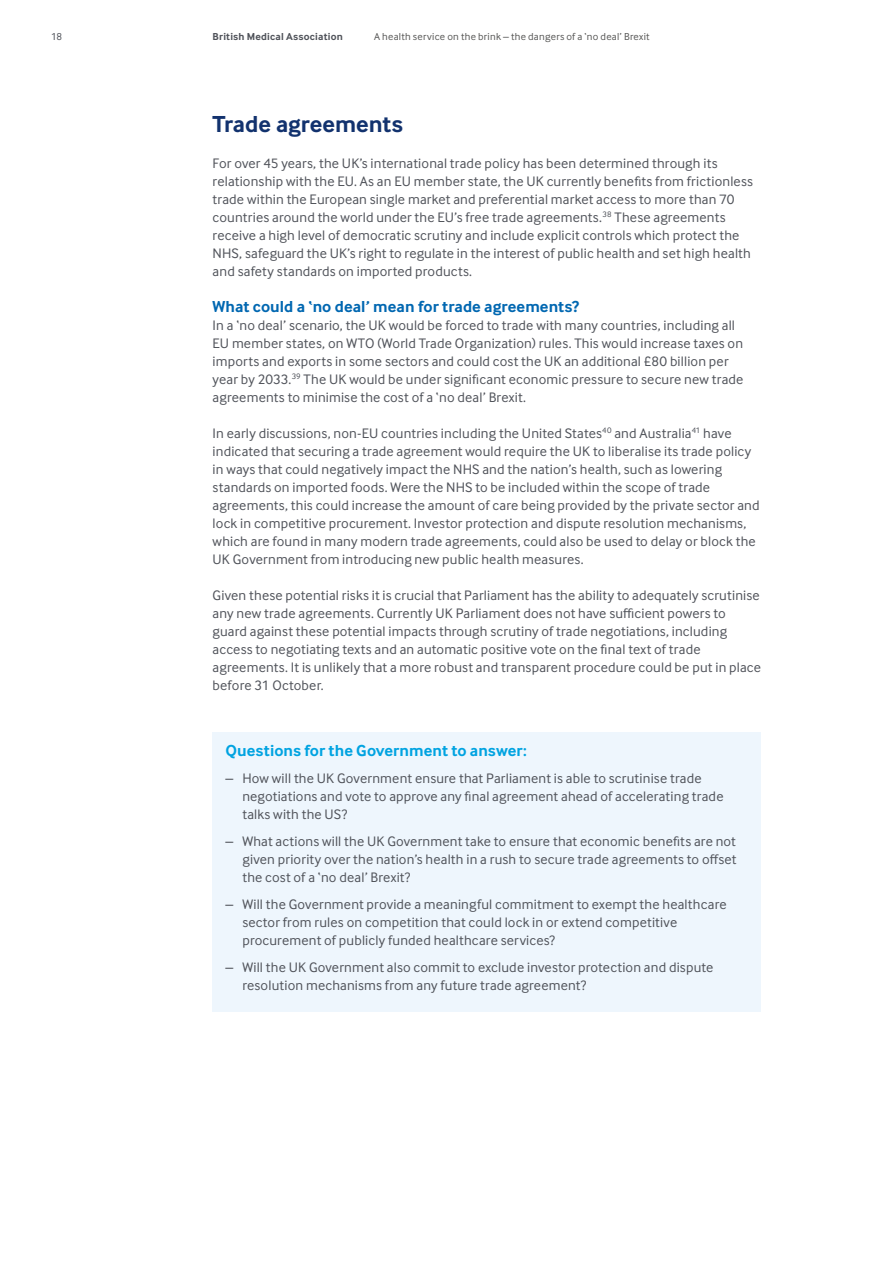
<style>
.page{position:relative;width:893px;height:1263px;background:#fff}
.page>*{position:absolute;margin:0;border:0;box-sizing:border-box;transform-origin:0 0}
.t1{font:700 24px "Inter Face";color:#12326e}
.t2{font:700 16.5px "Inter Face";letter-spacing:.005em;color:#0067b1}
.t3{font:700 16.5px "Inter Face";letter-spacing:.005em;color:#00a3e1}
.t4{font:14.25px/18px "Inter Face";letter-spacing:.01em;color:#50535a}
.t5{font:10.5px "Inter Face";letter-spacing:.025em;color:#575756}
.t6{font:700 10.5px "Inter Face";letter-spacing:.02em;color:#50535a}
.t7{font:10.5px "Inter Face";color:#50535a}
</style>
<div class="page">
<div style="left:213px;top:732px;width:548px;height:279px;background:#eef6fd"></div>
<p class="t7" style="left:51px;top:31px;width:13px">18</p>
<p class="t6" style="left:213px;top:30px;width:132px">British Medical Association</p>
<p class="t5" style="left:374px;top:31px;width:277px">A health service on the brink – the dangers of a ‘no deal’ Brexit</p>
<h1 class="t1" style="left:213px;top:110px;width:192px">Trade agreements</h1>
<p class="t4" style="left:213px;top:154px;width:542px">For over 45 years, the UK’s international trade policy has been determined through its relationship with the EU. As an EU member state, the UK currently benefits from frictionless trade within the European single market and preferential market access to more than 70 countries around the world under the EU’s free trade agreements.<sup>38</sup> These agreements receive a high level of democratic scrutiny and include explicit controls which protect the NHS, safeguard the UK’s right to regulate in the interest of public health and set high health and safety standards on imported products.</p>
<p class="t2" style="left:213px;top:297px;width:368px">What could a ‘no deal’ mean for trade agreements?</p>
<p class="t4" style="left:213px;top:316px;width:532px">In a ‘no deal’ scenario, the UK would be forced to trade with many countries, including all EU member states, on WTO (World Trade Organization) rules. This would increase taxes on imports and exports in some sectors and could cost the UK an additional £80 billion per year by 2033.<sup>39</sup> The UK would be under significant economic pressure to secure new trade agreements to minimise the cost of a ‘no deal’ Brexit.</p>
<p class="t4" style="left:213px;top:424px;width:548px">In early discussions, non-EU countries including the United States<sup>40</sup> and Australia<sup>41</sup> have indicated that securing a trade agreement would require the UK to liberalise its trade policy in ways that could negatively impact the NHS and the nation’s health, such as lowering standards on imported foods. Were the NHS to be included within the scope of trade agreements, this could increase the amount of care being provided by the private sector and lock in competitive procurement. Investor protection and dispute resolution mechanisms, which are found in many modern trade agreements, could also be used to delay or block the UK Government from introducing new public health measures.</p>
<p class="t4" style="left:213px;top:586px;width:550px">Given these potential risks it is crucial that Parliament has the ability to adequately scrutinise any new trade agreements. Currently UK Parliament does not have sufficient powers to guard against these potential impacts through scrutiny of trade negotiations, including access to negotiating texts and an automatic positive vote on the final text of trade agreements. It is unlikely that a more robust and transparent procedure could be put in place before 31 October.</p>
<p class="t3" style="left:225px;top:741px;width:303px">Questions for the Government to answer:</p>
<p class="t4" style="left:242px;top:769px;width:483px;text-indent:-17px">– How will the UK Government ensure that Parliament is able to scrutinise trade negotiations and vote to approve any final agreement ahead of accelerating trade talks with the US?</p>
<p class="t4" style="left:242px;top:832px;width:496px;text-align:justify;text-indent:-17px">– What actions will the UK Government take to ensure that economic benefits are not given priority over the nation’s health in a rush to secure trade agreements to offset the cost of a ‘no deal’ Brexit?</p>
<p class="t4" style="left:242px;top:895px;width:486px;text-indent:-17px">– Will the Government provide a meaningful commitment to exempt the healthcare sector from rules on competition that could lock in or extend competitive procurement of publicly funded healthcare services?</p>
<p class="t4" style="left:242px;top:958px;width:473px;text-indent:-17px">– Will the UK Government also commit to exclude investor protection and dispute resolution mechanisms from any future trade agreement?</p>
</div>
